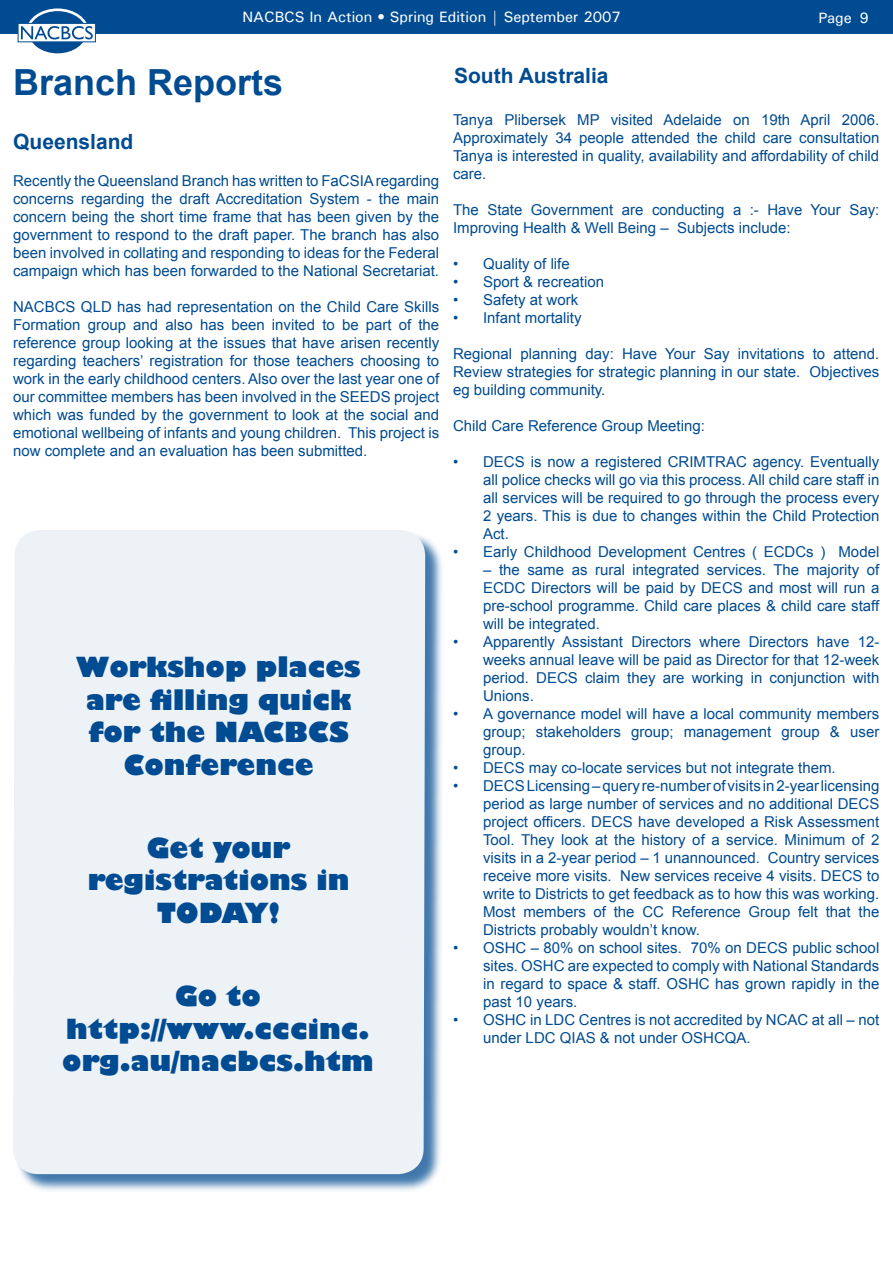
<style>
.page{position:relative;width:893px;height:1263px;background:#fff}
.page>*{position:absolute;margin:0;border:0;box-sizing:border-box;transform-origin:0 0}
.t1{font:700 36px "Arial";color:#004b91}
.t2{font:800 27px/32.4px "Gill Sans";color:#004b91;text-align:center}
.t3{font:700 21px "Arial";color:#004b91}
.t4{font:15px/18px "Arial";color:#004b91;text-align:justify}
.t5{font:500 15px "Univers";color:#fff}
</style>
<div class="page">
<div style="left:0;top:0;width:893px;height:34px;background:#004b91"></div>
<div style="left:15px;top:531px;width:429px;height:664px;background:#004b91;opacity:.75"></div>
<svg style="left:13px;top:8px;width:420px;height:1173px"></svg>
<p class="t5" style="left:242px;top:7px;width:380px">NACBCS In Action • Spring Edition | September 2007</p>
<p class="t5" style="left:818px;top:8px;width:35px">Page</p>
<h1 class="t1" style="left:13px;top:59px;width:272px">Branch Reports</h1>
<h3 class="t3" style="left:13px;top:127px;width:122px">Queensland</h3>
<p class="t4" style="left:13px;top:172px;width:428px">Recently the Queensland Branch has written to FaCSIA regarding concerns regarding the draft Accreditation System - the main concern being the short time frame that has been given by the government to respond to the draft paper. The branch has also been involved in collating and responding to ideas for the Federal campaign which has been forwarded to the National Secretariat.</p>
<p class="t4" style="left:13px;top:298px;width:428px">NACBCS QLD has had representation on the Child Care Skills Formation group and also has been invited to be part of the reference group looking at the issues that have arisen recently regarding teachers’ registration for those teachers choosing to work in the early childhood centers. Also over the last year one of our committee members has been involved in the SEEDS project which was funded by the government to look at the social and emotional wellbeing of infants and young children. This project is now complete and an evaluation has been submitted.</p>
<h2 class="t2" style="left:76px;top:653px;width:286px">Workshop places are filling quick for the NACBCS<br>Conference</h2>
<h2 class="t2" style="left:88px;top:834px;width:263px">Get your registrations in<br>TODAY!</h2>
<h2 class="t2" style="left:62px;top:982px;width:313px">Go to http://www.cccinc. org.au/nacbcs.htm</h2>
<h3 class="t3" style="left:454px;top:62px;width:156px">South Australia</h3>
<p class="t4" style="left:453px;top:111px;width:428px">Tanya Plibersek MP visited Adelaide on 19th April 2006.<br>Approximately 34 people attended the child care consultation Tanya is interested in quality, availability and affordability of child care.</p>
<p class="t4" style="left:453px;top:201px;width:428px">The State Government are conducting a :- Have Your Say:<br>Improving Health &amp; Well Being – Subjects include:</p>
<p class="t4" style="left:483px;top:255px;width:122px;text-align:left">Quality of life<br>Sport &amp; recreation<br>Safety at work<br>Infant mortality</p>
<p class="t4" style="left:453px;top:345px;width:428px">Regional planning day: Have Your Say invitations to attend.<br>Review strategies for strategic planning in our state. Objectives eg building community.</p>
<p class="t4" style="left:453px;top:417px;width:253px">Child Care Reference Group Meeting:</p>
<p class="t4" style="left:483px;top:453px;width:398px;text-align:left">DECS is now a registered CRIMTRAC agency. Eventually all police checks will go via this process. All child care staff in all services will be required to go through the process every 2 years. This is due to changes within the Child Protection Act.<br>Early Childhood Development Centres ( ECDCs ) Model</p>
<p class="t4" style="left:483px;top:561px;width:398px;text-align:left">– the same as rural integrated services. The majority of ECDC Directors will be paid by DECS and most will run a pre-school programme. Child care places &amp; child care staff will be integrated.<br>Apparently Assistant Directors where Directors have 12- weeks annual leave will be paid as Director for that 12-week period. DECS claim they are working in conjunction with Unions.<br>A governance model will have a local community members group; stakeholders group; management group &amp; user group.<br>DECS may co-locate services but not integrate them.<br>DECS Licensing – query re-number of visits in 2-year licensing period as large number of services and no additional DECS project officers. DECS have developed a Risk Assessment Tool. They look at the history of a service. Minimum of 2 visits in a 2-year period – 1 unannounced. Country services receive more visits. New services receive 4 visits. DECS to write to Districts to get feedback as to how this was working.<br>Most members of the CC Reference Group felt that the Districts probably wouldn’t know.<br>OSHC – 80% on school sites. 70% on DECS public school sites. OSHC are expected to comply with National Standards in regard to space &amp; staff. OSHC has grown rapidly in the past 10 years.<br>OSHC in LDC Centres is not accredited by NCAC at all – not under LDC QIAS &amp; not under OSHCQA.</p>
<p class="t4" style="left:453px;top:255px;width:7px">• • • •</p>
<p class="t4" style="left:453px;top:453px;width:7px">•</p>
<p class="t4" style="left:453px;top:543px;width:7px">•</p>
<p class="t4" style="left:453px;top:633px;width:7px">•</p>
<p class="t4" style="left:453px;top:705px;width:7px">•</p>
<p class="t4" style="left:453px;top:759px;width:7px">• •</p>
<p class="t4" style="left:453px;top:939px;width:7px">•</p>
<p class="t4" style="left:453px;top:1011px;width:7px">•</p>
</div>
